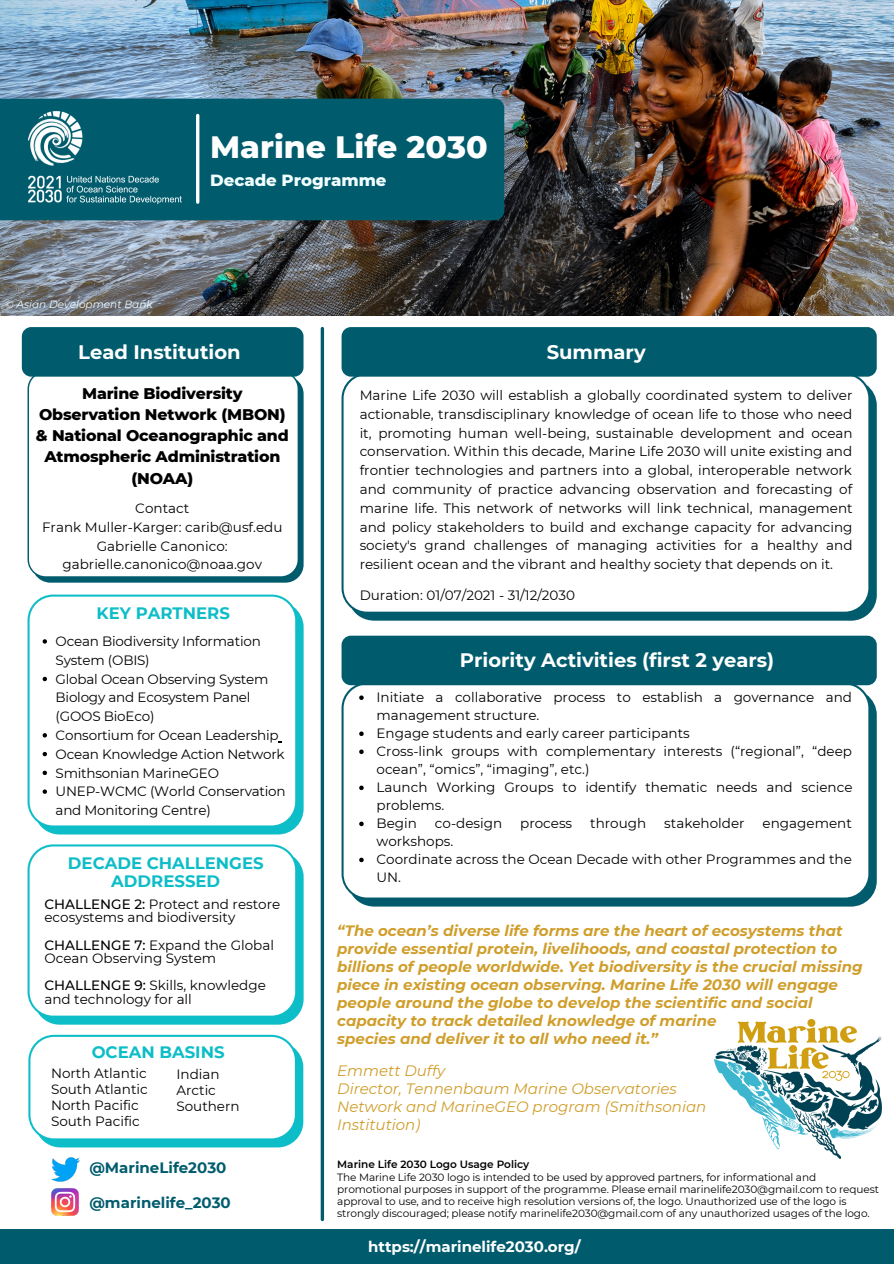
<style>
.page{position:relative;width:894px;height:1264px;background:#fff}
.page>*{position:absolute;margin:0;border:0;box-sizing:border-box;transform-origin:0 0}
.t1{font:800 31.5px "Montserrat";color:#fff}
.t2{font:700 19.5px "Montserrat";color:#fff}
.t3{font:700 16.5px "Montserrat";color:#0dbdc8}
.t4{font:800 16.5px "Montserrat";color:#f2feff}
.t5{font:800 15.75px/21.3px "Montserrat";letter-spacing:-.01em;color:#000;text-align:center}
.t6{font:italic 700 15px/18px "Montserrat";color:#d09e2b}
.t7{font:italic 15px/18px "Montserrat";color:#d09e2b}
.t8{font:700 15px "Montserrat";color:#005c6d}
.t9{font:700 15px "Montserrat";color:#fff}
.t10{font:13.5px/18.8px "Montserrat";color:#000}
.t11{font:10.5px/12.3px "Montserrat";letter-spacing:-.01em;color:#000}
.t12{font:600 10.5px "Montserrat";color:#000}
.t13{font:italic 10.5px "Montserrat";color:#f2feff}
.s1{font-weight:500}
</style>
<div class="page">
<img style="left:0;top:0;width:893px;height:315px">
<svg style="left:320px;top:328px;width:4px;height:891px;background:#2b7786"></svg>
<svg style="left:28px;top:371px;width:275px;height:211px"></svg>
<svg style="left:341px;top:373px;width:535px;height:247px"></svg>
<svg style="left:341px;top:682px;width:535px;height:224px"></svg>
<div style="left:0;top:1229px;width:893px;height:34px;background:#005c6d"></div>
<div style="left:341px;top:327px;width:535px;height:49px;background:#005c6d;border-radius:9px"></div>
<div style="left:341px;top:635px;width:535px;height:50px;background:#005c6d;border-radius:9px"></div>
<div style="left:0;top:99px;width:504px;height:121px;background:#005c6d"></div>
<img style="left:19px;top:97px;width:167px;height:119px">
<hr style="left:196px;top:115px;width:3px;height:87px;background:#fff">
<div style="left:22px;top:327px;width:281px;height:49px;background:#005c6d;border-radius:9px"></div>
<img style="left:51px;top:1157px;width:29px;height:24px">
<svg style="left:28px;top:844px;width:275px;height:180px"></svg>
<svg style="left:28px;top:594px;width:275px;height:240px"></svg>
<svg style="left:43px;top:639px;width:4px;height:4px"></svg>
<svg style="left:43px;top:676px;width:4px;height:5px"></svg>
<svg style="left:43px;top:733px;width:4px;height:4px"></svg>
<svg style="left:43px;top:752px;width:4px;height:4px"></svg>
<svg style="left:43px;top:770px;width:4px;height:5px"></svg>
<svg style="left:43px;top:789px;width:4px;height:4px"></svg>
<svg style="left:28px;top:1034px;width:275px;height:113px"></svg>
<svg style="left:359px;top:695px;width:4px;height:5px"></svg>
<svg style="left:359px;top:731px;width:4px;height:5px"></svg>
<svg style="left:359px;top:749px;width:4px;height:5px"></svg>
<svg style="left:359px;top:785px;width:4px;height:5px"></svg>
<svg style="left:359px;top:821px;width:4px;height:5px"></svg>
<svg style="left:359px;top:857px;width:4px;height:5px"></svg>
<img style="left:714px;top:1019px;width:167px;height:138px">
<img style="left:52px;top:1188px;width:27px;height:27px">
<p class="t13" style="left:5px;top:297px;width:149px">© Asian Development Bank</p>
<p class="t1" style="left:210px;top:127px;width:279px">Marine Life 2030</p>
<p class="t4" style="left:210px;top:170px;width:178px">Decade Programme</p>
<p class="t2" style="left:78px;top:340px;width:164px">Lead Institution</p>
<p class="t2" style="left:546px;top:340px;width:100px">Summary</p>
<p class="t5" style="left:36px;top:382px;width:254px">Marine Biodiversity<br>Observation Network (MBON) &amp; National Oceanographic and<br>Atmospheric Administration (NOAA)</p>
<p class="t10" style="left:135px;top:499px;width:55px">Contact</p>
<p class="t10" style="left:42px;top:517px;width:242px">Frank Muller-Karger: carib@usf.edu</p>
<p class="t10" style="left:62px;top:536px;width:201px;text-align:center">Gabrielle Canonico: gabrielle.canonico@noaa.gov</p>
<p class="t3" style="left:96px;top:603px;width:135px">KEY PARTNERS</p>
<p class="t10" style="left:56px;top:632px;width:207px">Ocean Biodiversity Information<br>System (OBIS)</p>
<p class="t10" style="left:56px;top:669px;width:214px">Global Ocean Observing System<br>Biology and Ecosystem Panel (GOOS BioEco)</p>
<p class="t10" style="left:56px;top:725px;width:224px">Consortium for Ocean Leadership</p>
<p class="t10" style="left:56px;top:744px;width:230px">Ocean Knowledge Action Network</p>
<p class="t10" style="left:56px;top:763px;width:165px">Smithsonian MarineGEO</p>
<p class="t10" style="left:56px;top:782px;width:231px">UNEP-WCMC (World Conservation and Monitoring Centre)</p>
<p class="t3" style="left:68px;top:853px;width:197px">DECADE CHALLENGES</p>
<p class="t3" style="left:111px;top:871px;width:110px">ADDRESSED</p>
<p class="t10" style="left:44px;top:897px;width:237px;line-height:13.5px"><span class="s1">CHALLENGE 2:</span> Protect and restore ecosystems and biodiversity</p>
<p class="t10" style="left:44px;top:937px;width:231px;line-height:13.5px"><span class="s1">CHALLENGE 7:</span> Expand the Global<br>Ocean Observing System</p>
<p class="t10" style="left:44px;top:978px;width:223px;line-height:13.5px"><span class="s1">CHALLENGE 9:</span> Skills, knowledge and technology for all</p>
<p class="t3" style="left:92px;top:1041px;width:134px">OCEAN BASINS</p>
<p class="t10" style="left:176px;top:1065px;width:45px">Indian</p>
<p class="t10" style="left:176px;top:1080px;width:41px">Arctic</p>
<p class="t10" style="left:176px;top:1096px;width:65px">Southern</p>
<p class="t10" style="left:51px;top:1064px;width:97px">North Atlantic</p>
<p class="t10" style="left:51px;top:1079px;width:98px">South Atlantic</p>
<p class="t10" style="left:51px;top:1095px;width:89px">North Pacific</p>
<p class="t10" style="left:51px;top:1111px;width:90px">South Pacific</p>
<p class="t8" style="left:89px;top:1158px;width:138px">@MarineLife2030</p>
<p class="t8" style="left:89px;top:1193px;width:143px">@marinelife_2030</p>
<p class="t10" style="left:359px;top:386px;width:494px;text-align:justify">Marine Life 2030 will establish a globally coordinated system to deliver actionable, transdisciplinary knowledge of ocean life to those who need it, promoting human well-being, sustainable development and ocean conservation. Within this decade, Marine Life 2030 will unite existing and frontier technologies and partners into a global, interoperable network and community of practice advancing observation and forecasting of marine life. This network of networks will link technical, management and policy stakeholders to build and exchange capacity for advancing society's grand challenges of managing activities for a healthy and resilient ocean and the vibrant and healthy society that depends on it.</p>
<p class="t10" style="left:359px;top:585px;width:217px">Duration: 01/07/2021 - 31/12/2030</p>
<p class="t2" style="left:459px;top:648px;width:316px">Priority Activities (first 2 years)</p>
<p class="t10" style="left:376px;top:688px;width:477px;line-height:18px">Initiate a collaborative process to establish a governance and management structure.</p>
<p class="t10" style="left:376px;top:724px;width:315px">Engage students and early career participants</p>
<p class="t10" style="left:376px;top:742px;width:477px;line-height:18px">Cross-link groups with complementary interests (“regional”, “deep ocean”, “omics”, “imaging”, etc.)</p>
<p class="t10" style="left:376px;top:778px;width:477px;line-height:18px">Launch Working Groups to identify thematic needs and science problems.</p>
<p class="t10" style="left:376px;top:814px;width:42px">Begin</p>
<p class="t10" style="left:435px;top:814px;width:69px">co-design</p>
<p class="t10" style="left:520px;top:814px;width:54px">process</p>
<p class="t10" style="left:590px;top:814px;width:58px">through</p>
<p class="t10" style="left:664px;top:814px;width:82px">stakeholder</p>
<p class="t10" style="left:762px;top:814px;width:91px">engagement</p>
<p class="t10" style="left:376px;top:832px;width:78px">workshops.</p>
<p class="t10" style="left:376px;top:850px;width:477px;line-height:18px">Coordinate across the Ocean Decade with other Programmes and the<br>UN.</p>
<p class="t6" style="left:337px;top:921px;width:526px">“The ocean’s diverse life forms are the heart of ecosystems that provide essential protein, livelihoods, and coastal protection to billions of people worldwide. Yet biodiversity is the crucial missing piece in existing ocean observing. Marine Life 2030 will engage people around the globe to develop the scientific and social</p>
<p class="t6" style="left:337px;top:1011px;width:380px">capacity to track detailed knowledge of marine species and deliver it to all who need it.”</p>
<p class="t7" style="left:337px;top:1061px;width:109px">Emmett Duffy</p>
<p class="t7" style="left:337px;top:1079px;width:370px">Director, Tennenbaum Marine Observatories<br>Network and MarineGEO program (Smithsonian<br>Institution)</p>
<p class="t12" style="left:337px;top:1158px;width:193px">Marine Life 2030 Logo Usage Policy</p>
<p class="t11" style="left:337px;top:1170px;width:543px">The Marine Life 2030 logo is intended to be used by approved partners, for informational and promotional purposes in support of the programme. Please email marinelife2030@gmail.com to request approval to use, and to receive high resolution versions of, the logo. Unauthorized use of the logo is strongly discouraged; please notify marinelife2030@gmail.com of any unauthorized usages of the logo.</p>
<p class="t9" style="left:368px;top:1237px;width:214px">https://marinelife2030.org/</p>
</div>
